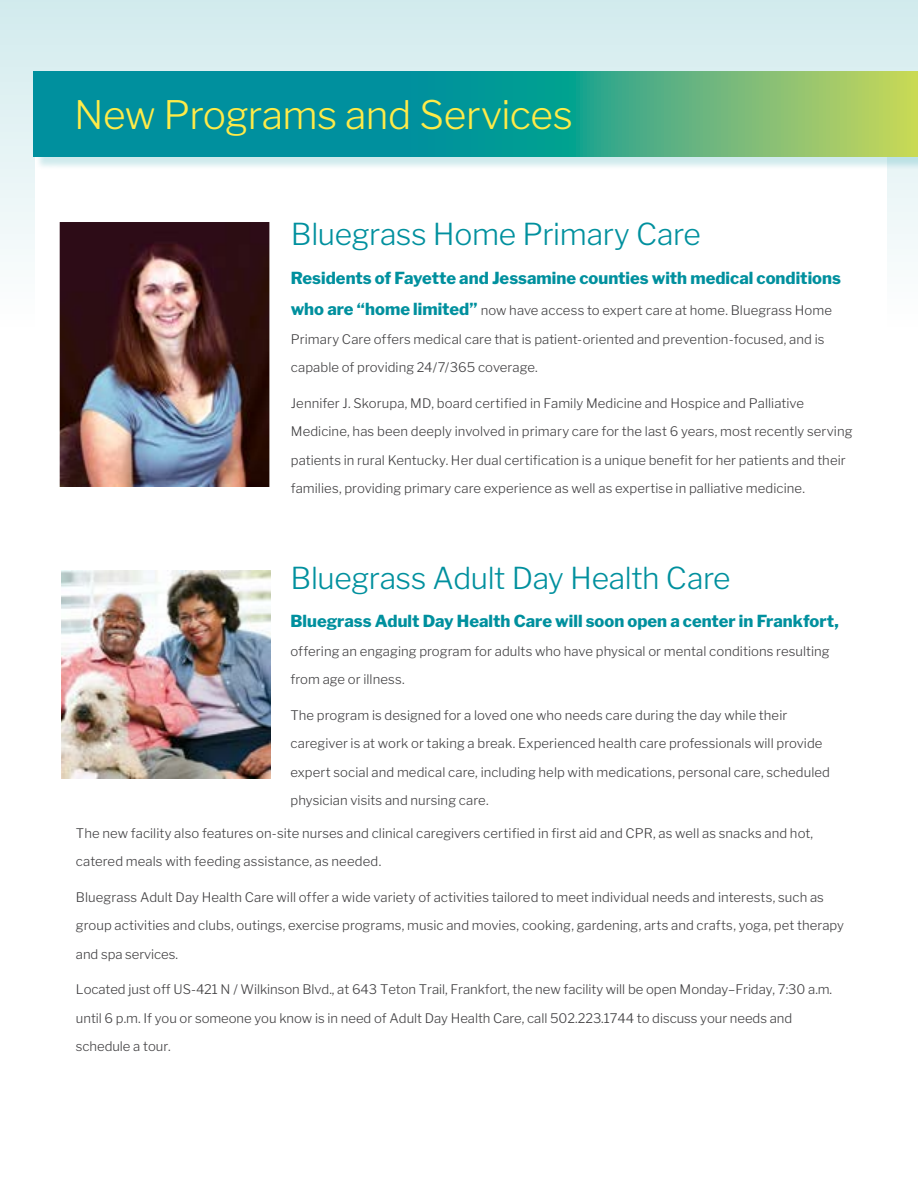
<style>
.page{position:relative;width:918px;height:1188px;background:#fff}
.page>*{position:absolute;margin:0;border:0;box-sizing:border-box;transform-origin:0 0}
.t1{font:300 39px "Libre Franklin";letter-spacing:-.015em;color:#ffeb48}
.t2{font:300 30px "Libre Franklin";letter-spacing:-.01em;color:#00909e}
.t3{font:800 16.5px "Libre Franklin";color:#00909e}
.t4{font:300 13.2px/28.5px "Libre Franklin";letter-spacing:.005em;color:#414042}
.s1{font-weight:800;font-size:16.5px;color:#00909e}
</style>
<div class="page">
<div style="left:0;top:0;width:918px;height:332px;background:linear-gradient(to bottom,#d1ebed,#fff)"></div>
<div style="left:35px;top:75px;width:851px;height:1099px;background:#fff"></div>
<div style="left:36px;top:73px;width:882px;height:96px;background:#00909e;opacity:.19"></div>
<svg style="left:33px;top:71px;width:885px;height:86px;background:#2fa38d"></svg>
<img style="left:61px;top:570px;width:209px;height:209px">
<img style="left:59px;top:222px;width:211px;height:265px">
<h1 class="t1" style="left:74px;top:92px;width:500px">New Programs and Services</h1>
<h2 class="t2" style="left:291px;top:216px;width:412px">Bluegrass Home Primary Care</h2>
<p class="t3" style="left:291px;top:268px;width:552px">Residents of Fayette and Jessamine counties with medical conditions</p>
<p class="t4" style="left:291px;top:296px;width:543px"><span class="s1">who are “home limited”</span> now have access to expert care at home. Bluegrass Home<br>Primary Care offers medical care that is patient-oriented and prevention-focused, and is capable of providing 24/7/365 coverage.</p>
<p class="t4" style="left:291px;top:389px;width:563px">Jennifer J. Skorupa, MD, board certified in Family Medicine and Hospice and Palliative Medicine, has been deeply involved in primary care for the last 6 years, most recently serving patients in rural Kentucky. Her dual certification is a unique benefit for her patients and their families, providing primary care experience as well as expertise in palliative medicine.</p>
<h2 class="t2" style="left:290px;top:560px;width:442px">Bluegrass Adult Day Health Care</h2>
<p class="t3" style="left:290px;top:611px;width:550px">Bluegrass Adult Day Health Care will soon open a center in Frankfort,</p>
<p class="t4" style="left:290px;top:637px;width:541px">offering an engaging program for adults who have physical or mental conditions resulting from age or illness.</p>
<p class="t4" style="left:290px;top:701px;width:541px">The program is designed for a loved one who needs care during the day while their caregiver is at work or taking a break. Experienced health care professionals will provide expert social and medical care, including help with medications, personal care, scheduled physician visits and nursing care.</p>
<p class="t4" style="left:76px;top:819px;width:739px">The new facility also features on-site nurses and clinical caregivers certified in first aid and CPR, as well as snacks and hot, catered meals with feeding assistance, as needed.</p>
<p class="t4" style="left:76px;top:883px;width:770px">Bluegrass Adult Day Health Care will offer a wide variety of activities tailored to meet individual needs and interests, such as group activities and clubs, outings, exercise programs, music and movies, cooking, gardening, arts and crafts, yoga, pet therapy and spa services.</p>
<p class="t4" style="left:76px;top:975px;width:758px">Located just off US-421 N / Wilkinson Blvd., at 643 Teton Trail, Frankfort, the new facility will be open Monday–Friday, 7:30 a.m. until 6 p.m. If you or someone you know is in need of Adult Day Health Care, call 502.223.1744 to discuss your needs and schedule a tour.</p>
</div>
